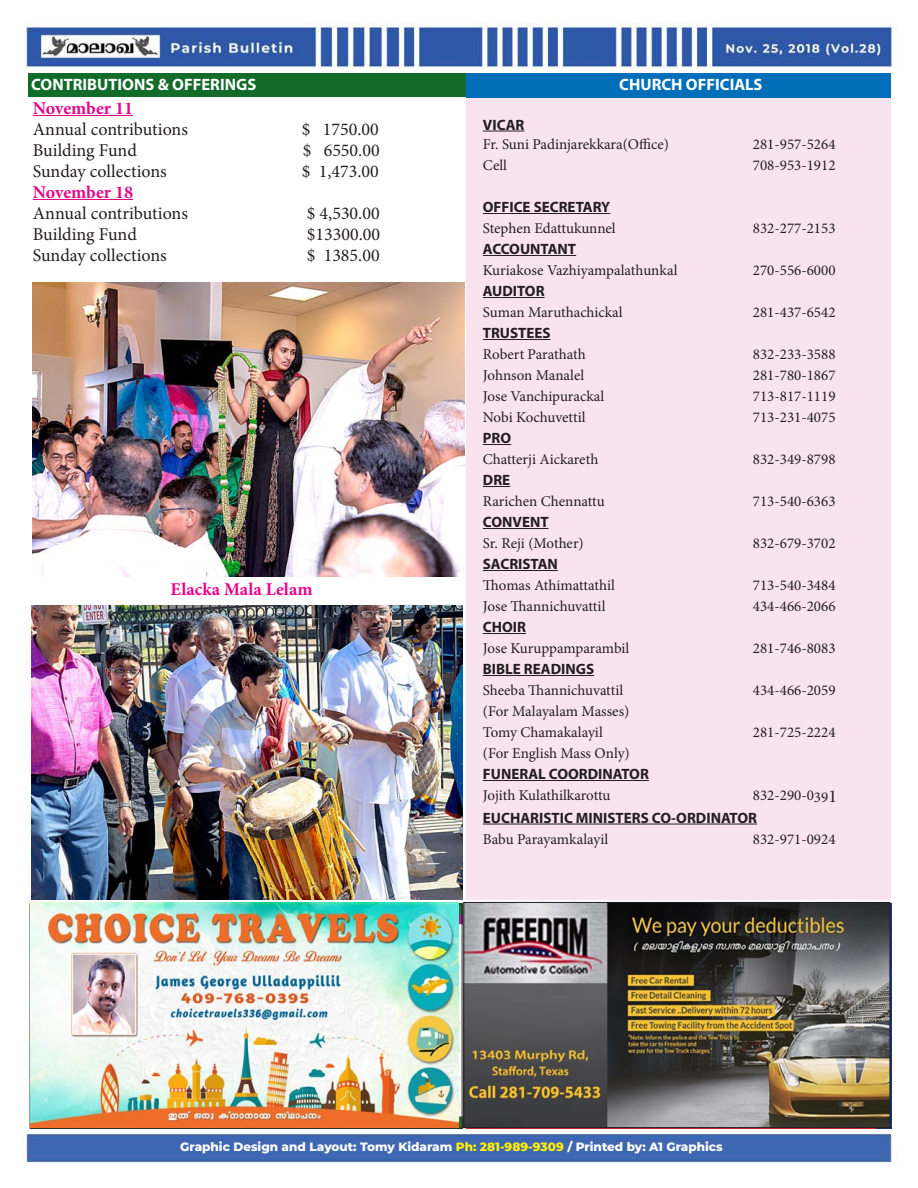
<style>
.page{position:relative;width:918px;height:1188px;background:#fff}
.page>*{position:absolute;margin:0;border:0;box-sizing:border-box;transform-origin:0 0}
.t1{font:18px "Minion Pro";color:#231f20}
.t2{font:700 18px "Minion Pro";letter-spacing:-.005em;color:#e2078c}
.t3{font:700 18px "Minion Pro";letter-spacing:.005em;color:#ed028c}
.t4{font:700 16.5px "Myriad Pro";color:#fff}
.t5{font:15px "Minion Pro";color:#231f20}
.t6{font:700 15px "Myriad Pro";color:#231f20}
.t7{font:800 12px "Montserrat";color:#fff}
.s1{font-size:18px}
.s2{color:#fff101}
</style>
<div class="page">
<img style="left:23px;top:23px;width:876px;height:1141px">
<div style="left:466px;top:97px;width:425px;height:803px;background:#f9e4ee"></div>
<img style="left:30px;top:902px;width:429px;height:226px">
<img style="left:466px;top:904px;width:422px;height:222px">
<div style="left:464px;top:902px;width:426px;height:226px;border:1px solid #231f20"></div>
<div style="left:466px;top:73px;width:425px;height:24px;background:#006eb9"></div>
<hr style="left:483px;top:131px;width:42px;height:1px;background:#231f20">
<hr style="left:483px;top:213px;width:127px;height:1px;background:#231f20">
<hr style="left:483px;top:255px;width:93px;height:1px;background:#231f20">
<hr style="left:483px;top:297px;width:62px;height:1px;background:#231f20">
<hr style="left:483px;top:339px;width:68px;height:1px;background:#231f20">
<svg style="left:483px;top:444px;width:28px;height:1px"></svg>
<svg style="left:483px;top:486px;width:27px;height:1px"></svg>
<hr style="left:483px;top:528px;width:66px;height:1px;background:#231f20">
<hr style="left:483px;top:570px;width:75px;height:1px;background:#231f20">
<hr style="left:483px;top:633px;width:43px;height:1px;background:#231f20">
<hr style="left:483px;top:675px;width:111px;height:1px;background:#231f20">
<hr style="left:483px;top:780px;width:166px;height:1px;background:#231f20">
<hr style="left:483px;top:824px;width:274px;height:1px;background:#231f20">
<div style="left:28px;top:73px;width:438px;height:24px;background:#136b29"></div>
<hr style="left:33px;top:115px;width:100px;height:1px;background:#e2078c">
<hr style="left:33px;top:199px;width:100px;height:1px;background:#e2078c">
<img style="left:31px;top:606px;width:431px;height:294px">
<img style="left:33px;top:283px;width:431px;height:294px">
<p class="t4" style="left:31px;top:74px;width:227px">CONTRIBUTIONS &amp; OFFERINGS</p>
<p class="t2" style="left:33px;top:95px;width:102px">November 11</p>
<p class="t1" style="left:33px;top:117px;width:157px">Annual contributions</p>
<p class="t1" style="left:302px;top:117px;width:78px">$ 1750.00</p>
<p class="t1" style="left:33px;top:138px;width:106px">Building Fund</p>
<p class="t1" style="left:303px;top:138px;width:78px">$ 6550.00</p>
<p class="t1" style="left:33px;top:159px;width:136px">Sunday collections</p>
<p class="t1" style="left:302px;top:159px;width:78px">$ 1,473.00</p>
<p class="t2" style="left:33px;top:179px;width:102px">November 18</p>
<p class="t1" style="left:33px;top:201px;width:157px">Annual contributions</p>
<p class="t1" style="left:307px;top:201px;width:74px">$ 4,530.00</p>
<p class="t1" style="left:33px;top:222px;width:106px">Building Fund</p>
<p class="t1" style="left:307px;top:222px;width:75px">$13300.00</p>
<p class="t1" style="left:33px;top:243px;width:136px">Sunday collections</p>
<p class="t1" style="left:307px;top:243px;width:74px">$ 1385.00</p>
<p class="t3" style="left:171px;top:577px;width:143px">Elacka Mala Lelam</p>
<p class="t4" style="left:619px;top:73px;width:145px">CHURCH OFFICIALS</p>
<p class="t6" style="left:483px;top:115px;width:43px">VICAR</p>
<p class="t5" style="left:483px;top:134px;width:188px">Fr. Suni Padinjarekkara(Office)</p>
<p class="t5" style="left:753px;top:134px;width:84px">281-957-5264</p>
<p class="t5" style="left:483px;top:155px;width:26px">Cell</p>
<p class="t5" style="left:753px;top:155px;width:84px">708-953-1912</p>
<p class="t6" style="left:483px;top:197px;width:129px">OFFICE SECRETARY</p>
<p class="t5" style="left:483px;top:218px;width:134px">Stephen Edattukunnel</p>
<p class="t5" style="left:753px;top:218px;width:84px">832-277-2153</p>
<p class="t6" style="left:483px;top:239px;width:95px">ACCOUNTANT</p>
<p class="t5" style="left:483px;top:260px;width:196px">Kuriakose Vazhiyampalathunkal</p>
<p class="t5" style="left:753px;top:260px;width:84px">270-556-6000</p>
<p class="t6" style="left:483px;top:281px;width:63px">AUDITOR</p>
<p class="t5" style="left:483px;top:302px;width:141px">Suman Maruthachickal</p>
<p class="t5" style="left:753px;top:302px;width:84px">281-437-6542</p>
<p class="t6" style="left:483px;top:323px;width:69px">TRUSTEES</p>
<p class="t5" style="left:483px;top:344px;width:104px">Robert Parathath</p>
<p class="t5" style="left:753px;top:344px;width:84px">832-233-3588</p>
<p class="t5" style="left:483px;top:365px;width:103px">Johnson Manalel</p>
<p class="t5" style="left:753px;top:365px;width:84px">281-780-1867</p>
<p class="t5" style="left:483px;top:386px;width:123px">Jose Vanchipurackal</p>
<p class="t5" style="left:753px;top:386px;width:84px">713-817-1119</p>
<p class="t5" style="left:483px;top:407px;width:104px">Nobi Kochuvettil</p>
<p class="t5" style="left:753px;top:407px;width:80px">713-231-4075￼</p>
<p class="t6" style="left:483px;top:428px;width:30px">PRO</p>
<p class="t5" style="left:483px;top:449px;width:117px">Chatterji Aickareth</p>
<p class="t5" style="left:753px;top:449px;width:84px">832-349-8798</p>
<p class="t6" style="left:483px;top:470px;width:29px">DRE</p>
<p class="t5" style="left:483px;top:491px;width:123px">Rarichen Chennattu</p>
<p class="t5" style="left:753px;top:491px;width:84px">713-540-6363</p>
<p class="t6" style="left:483px;top:512px;width:67px">CONVENT</p>
<p class="t5" style="left:483px;top:533px;width:102px">Sr. Reji (Mother)</p>
<p class="t5" style="left:753px;top:533px;width:84px">832-679-3702</p>
<p class="t6" style="left:483px;top:554px;width:77px">SACRISTAN</p>
<p class="t5" style="left:483px;top:575px;width:134px">Thomas Athimattathil</p>
<p class="t5" style="left:753px;top:575px;width:84px">713-540-3484</p>
<p class="t5" style="left:483px;top:596px;width:124px">Jose Thannichuvattil</p>
<p class="t5" style="left:753px;top:596px;width:84px">434-466-2066</p>
<p class="t6" style="left:483px;top:617px;width:45px">CHOIR</p>
<p class="t5" style="left:483px;top:638px;width:148px">Jose Kuruppamparambil</p>
<p class="t5" style="left:753px;top:638px;width:84px">281-746-8083</p>
<p class="t6" style="left:483px;top:659px;width:113px">BIBLE READINGS</p>
<p class="t5" style="left:483px;top:680px;width:142px">Sheeba Thannichuvattil</p>
<p class="t5" style="left:753px;top:680px;width:84px">434-466-2059</p>
<p class="t5" style="left:483px;top:701px;width:148px">(For Malayalam Masses)</p>
<p class="t5" style="left:483px;top:722px;width:121px">Tomy Chamakalayil</p>
<p class="t5" style="left:753px;top:722px;width:84px">281-725-2224</p>
<p class="t5" style="left:483px;top:743px;width:148px">(For English Mass Only)</p>
<p class="t6" style="left:483px;top:764px;width:168px">FUNERAL COORDINATOR</p>
<p class="t5" style="left:483px;top:785px;width:129px">Jojith Kulathilkarottu</p>
<p class="t5" style="left:753px;top:785px;width:86px">832-290-039<span class="s1">1</span></p>
<p class="t6" style="left:483px;top:808px;width:276px">EUCHARISTIC MINISTERS CO-ORDINATOR</p>
<p class="t5" style="left:483px;top:829px;width:127px">Babu Parayamkalayil</p>
<p class="t5" style="left:753px;top:829px;width:84px">832-971-0924</p>
<p class="t7" style="left:180px;top:1138px;width:544px">Graphic Design and Layout: Tomy Kidaram <span class="s2">Ph: 281-989-9309</span> / Printed by: A1 Graphics</p>
</div>
